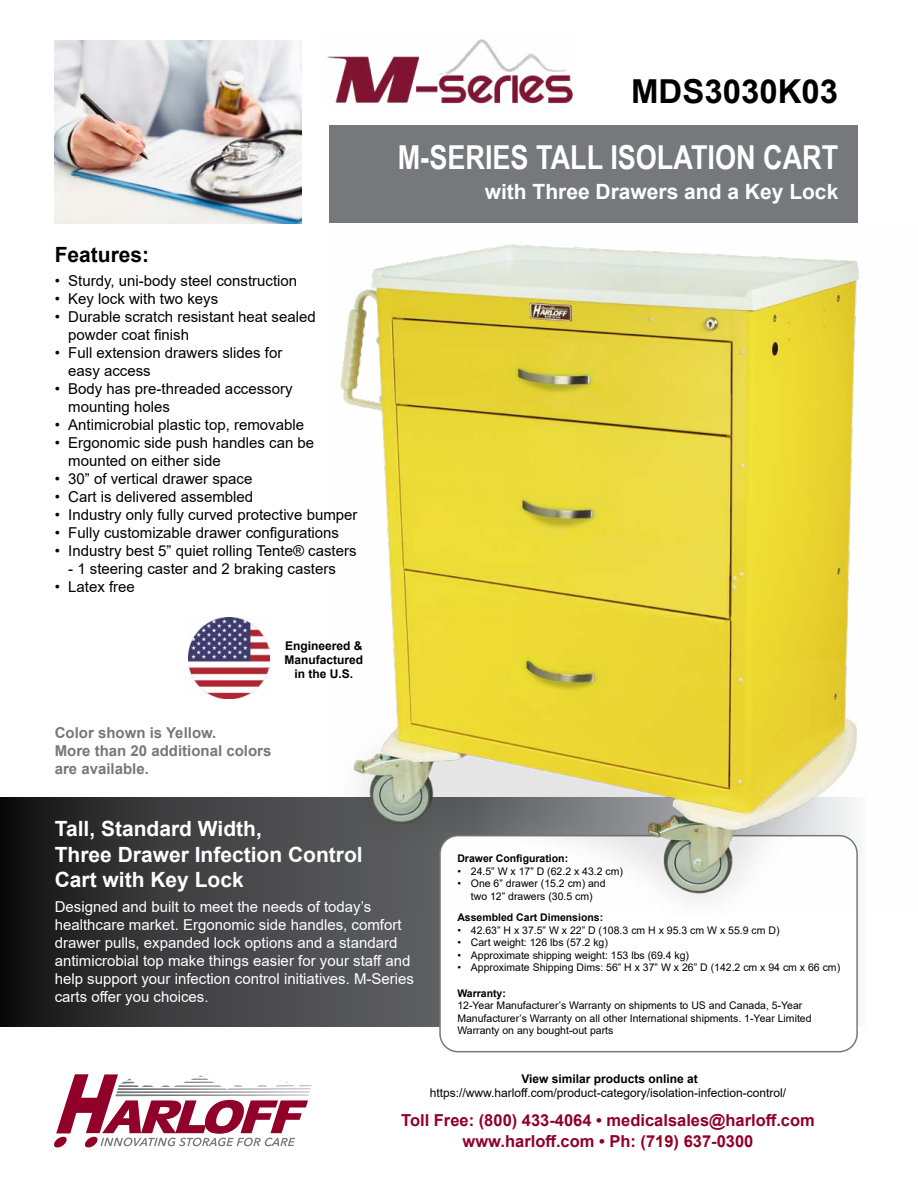
<style>
.page{position:relative;width:918px;height:1188px;background:#fff}
.page>*{position:absolute;margin:0;border:0;box-sizing:border-box;transform-origin:0 0}
.t1{font:700 33px "Arial Narrow";color:#fff}
.t2{font:700 33px "Arial";color:#000}
.t3{font:700 21px/25.2px "Arial";color:#fff}
.t4{font:700 21px "Arial";color:#000}
.t5{font:700 16.5px/21px "Arial";color:#910028;text-align:center}
.t6{font:15px/18px "Arial";color:#000}
.t7{font:15px/18px "Arial";color:#fff}
.t8{font:700 15px/18px "Arial";color:#77787b}
.t9{font:12px "Arial";color:#000}
.t10{font:700 12px/14.4px "Arial";color:#000;text-align:center}
.t11{font:10.5px/12.6px "Arial";color:#000;text-align:center}
.t12{font:700 10.5px "Arial";color:#000}
</style>
<div class="page">
<svg style="left:0;top:797px;width:439px;height:230px;background:#3b3b3d"></svg>
<div style="left:329px;top:125px;width:529px;height:98px;background:#77787b"></div>
<svg style="left:54px;top:1074px;width:258px;height:74px"></svg>
<img style="left:327px;top:39px;width:246px;height:65px">
<img style="left:55px;top:40px;width:246px;height:183px">
<img style="left:188px;top:617px;width:81px;height:81px">
<div style="left:439px;top:835px;width:419px;height:217px;border:2px solid #77787b;border-radius:18px"></div>
<img style="left:331px;top:244px;width:529px;height:670px">
<h1 class="t2" style="left:631px;top:69px;width:209px">MDS3030K03</h1>
<h2 class="t4" style="left:55px;top:240px;width:96px">Features:</h2>
<p class="t6" style="left:55px;top:272px;width:244px">• Sturdy, uni-body steel construction</p>
<p class="t6" style="left:55px;top:290px;width:165px">• Key lock with two keys</p>
<p class="t6" style="left:68px;top:308px;width:249px;text-indent:-14px">• Durable scratch resistant heat sealed powder coat finish</p>
<p class="t6" style="left:68px;top:344px;width:216px;text-indent:-14px">• Full extension drawers slides for easy access</p>
<p class="t6" style="left:68px;top:380px;width:226px;text-indent:-14px">• Body has pre-threaded accessory mounting holes</p>
<p class="t6" style="left:55px;top:416px;width:251px">• Antimicrobial plastic top, removable</p>
<p class="t6" style="left:68px;top:434px;width:247px;text-indent:-14px">• Ergonomic side push handles can be mounted on either side</p>
<p class="t6" style="left:55px;top:470px;width:199px">• 30” of vertical drawer space</p>
<p class="t6" style="left:55px;top:488px;width:200px">• Cart is delivered assembled</p>
<p class="t6" style="left:55px;top:506px;width:304px">• Industry only fully curved protective bumper</p>
<p class="t6" style="left:55px;top:524px;width:286px">• Fully customizable drawer configurations</p>
<p class="t6" style="left:55px;top:542px;width:303px">• Industry best 5” quiet rolling Tente® casters</p>
<p class="t6" style="left:68px;top:560px;width:269px">- 1 steering caster and 2 braking casters</p>
<p class="t6" style="left:55px;top:578px;width:82px">• Latex free</p>
<p class="t10" style="left:284px;top:638px;width:80px">Engineered &amp;<br>Manufactured in the U.S.</p>
<p class="t8" style="left:55px;top:724px;width:218px">Color shown is Yellow.<br>More than 20 additional colors are available.</p>
<h1 class="t1" style="left:398px;top:132px;width:442px">M-SERIES TALL ISOLATION CART</h1>
<h2 class="t3" style="left:485px;top:179px;width:355px">with Three Drawers and a Key Lock</h2>
<h2 class="t3" style="left:55px;top:817px;width:310px">Tall, Standard Width,<br>Three Drawer Infection Control<br>Cart with Key Lock</h2>
<p class="t7" style="left:55px;top:898px;width:361px">Designed and built to meet the needs of today’s healthcare market. Ergonomic side handles, comfort drawer pulls, expanded lock options and a standard antimicrobial top make things easier for your staff and help support your infection control initiatives. M-Series carts offer you choices.</p>
<p class="t12" style="left:457px;top:851px;width:112px">Drawer Configuration:</p>
<p class="t11" style="left:457px;top:865px;width:167px">• 24.5” W x 17” D (62.2 x 43.2 cm)</p>
<p class="t11" style="left:457px;top:877px;width:150px">• One 6” drawer (15.2 cm) and two 12” drawers (30.5 cm)</p>
<p class="t12" style="left:457px;top:910px;width:147px">Assembled Cart Dimensions:</p>
<p class="t11" style="left:457px;top:923px;width:324px">• 42.63” H x 37.5” W x 22” D (108.3 cm H x 95.3 cm W x 55.9 cm D)</p>
<p class="t11" style="left:457px;top:936px;width:152px">• Cart weight: 126 lbs (57.2 kg)</p>
<p class="t11" style="left:457px;top:949px;width:233px">• Approximate shipping weight: 153 lbs (69.4 kg)</p>
<p class="t11" style="left:457px;top:961px;width:384px">• Approximate Shipping Dims: 56” H x 37” W x 26” D (142.2 cm x 94 cm x 66 cm)</p>
<p class="t12" style="left:457px;top:985px;width:50px">Warranty:</p>
<p class="t11" style="left:457px;top:999px;width:356px;text-align:left">12-Year Manufacturer’s Warranty on shipments to US and Canada, 5-Year<br>Manufacturer’s Warranty on all other International shipments. 1-Year Limited<br>Warranty on any bought-out parts</p>
<p class="t10" style="left:521px;top:1072px;width:178px">View similar products online at</p>
<p class="t9" style="left:430px;top:1085px;width:358px">https://www.harloff.com/product-category/isolation-infection-control/</p>
<p class="t5" style="left:401px;top:1110px;width:415px">Toll Free: (800) 433-4064 • medicalsales@harloff.com www.harloff.com • Ph: (719) 637-0300</p>
</div>
